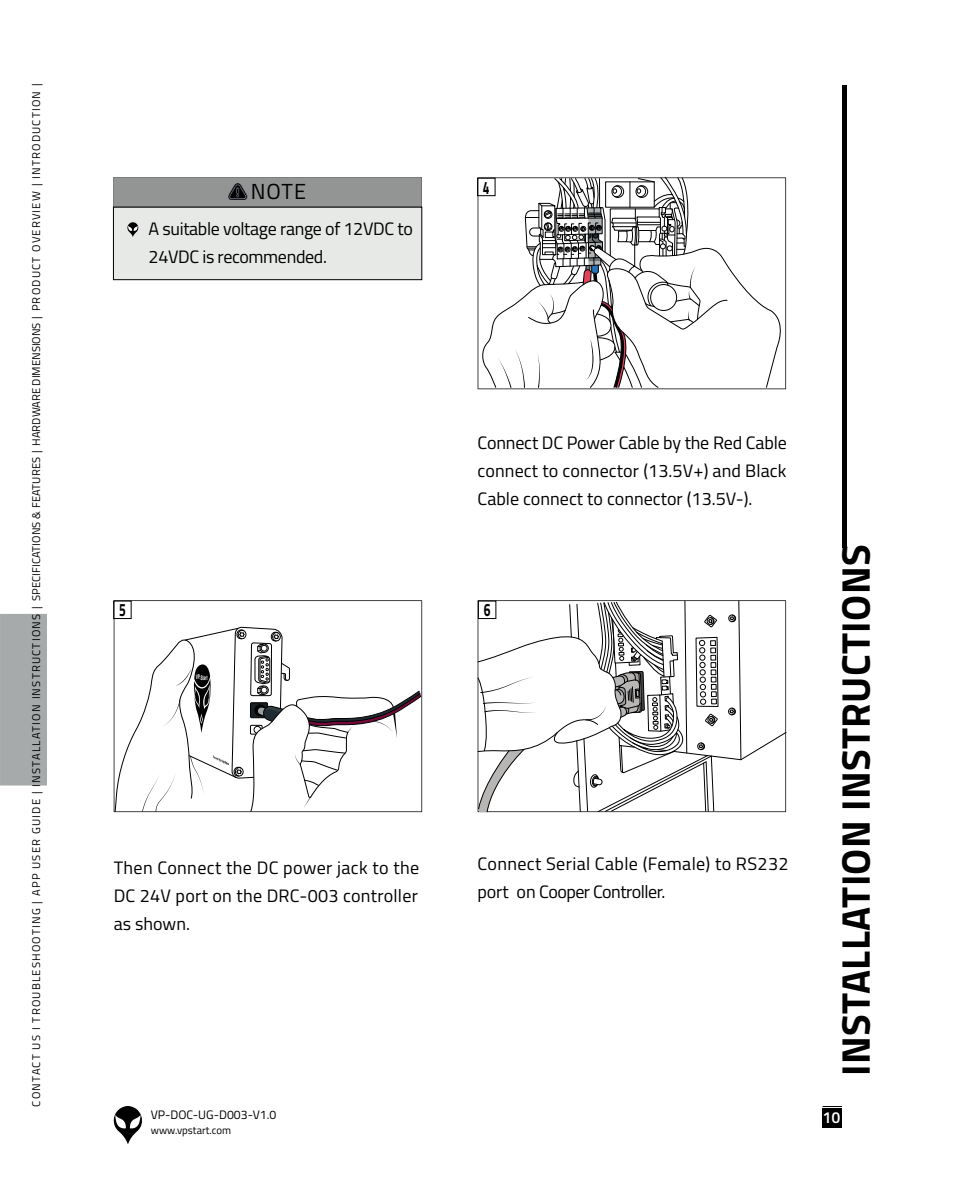
<style>
.page{position:relative;width:956px;height:1191px;background:#fff}
.page>*{position:absolute;margin:0;border:0;box-sizing:border-box;transform-origin:0 0}
.t1{font:700 40px "Titillium Web";letter-spacing:.01em;color:#000001}
.t2{font:21.8px "Titillium Web";color:#000001}
.t3{font:18px/28px "Titillium";letter-spacing:.005em;color:#000001;text-align:justify}
.t4{font:18px/28px "Titillium";letter-spacing:-.02em;color:#000001}
.t5{font:700 18px "Titillium";color:#000001;scale:.67 1}
.t6{font:16px "Titillium Semibold Upright";color:#fff}
.t7{font:12.2px "Titillium Web";color:#000001}
.t8{font:11.2px "Titillium";letter-spacing:.105em;color:#000001}
.t9{font:10.8px "Titillium Web";color:#000001}
.t10{font:700 6.6px "Arial";color:#fff;scale:.47 1}
</style>
<div class="page">
<svg style="left:113px;top:1106px;width:29px;height:38px"></svg>
<div style="left:842px;top:85px;width:5px;height:462px;background:#000001"></div>
<div style="left:822px;top:1108px;width:19px;height:19px;background:#000001"></div>
<svg style="left:822px;top:1106px;width:19px;height:1px"></svg>
<div style="left:0;top:614px;width:47px;height:171px;background:#a7aaaa"></div>
<div style="left:477px;top:178px;width:18px;height:18px;border:1px solid #000001"></div>
<div style="left:113px;top:601px;width:18px;height:18px;border:1px solid #000001"></div>
<div style="left:113px;top:207px;width:309px;height:73px;border:1px solid #000001"></div>
<svg style="left:113px;top:177px;width:309px;height:30px;background:#8f9191"></svg>
<svg style="left:127px;top:222px;width:12px;height:15px"></svg>
<img style="left:227px;top:182px;width:20px;height:18px">
<svg style="left:114px;top:600px;width:308px;height:213px"></svg>
<svg style="left:477px;top:600px;width:310px;height:213px"></svg>
<svg style="left:480px;top:176px;width:307px;height:213px"></svg>
<p class="t8" style="left:28px;top:1106px;width:1024px;rotate:-90deg">CONTACT US I TROUBLESHOOTING | APP USER GUIDE | INSTALLATION INSTRUCTIONS | SPECIFICATIONS &amp; FEATURES | HARDWARE DIMENSIONS | PRODUCT OVERVIEW | INTRODUCTION |</p>
<p class="t2" style="left:250px;top:175px;width:57px">NOTE</p>
<p class="t4" style="left:149px;top:213px;width:266px">A suitable voltage range of 12VDC to<br>24VDC is recommended.</p>
<p class="t5" style="left:483px;top:173px;width:12px">4</p>
<p class="t3" style="left:477px;top:428px;width:311px">Connect DC Power Cable by the Red Cable connect to connector (13.5V+) and Black Cable connect to connector (13.5V-).</p>
<p class="t5" style="left:119px;top:596px;width:12px">5</p>
<p class="t5" style="left:483px;top:596px;width:12px">6</p>
<p class="t10" style="left:196px;top:672px;width:26px;rotate:4deg">VP.Start</p>
<p class="t3" style="left:114px;top:852px;width:307px">Then Connect the DC power jack to the DC 24V port on the DRC-003 controller as shown.</p>
<p class="t3" style="left:477px;top:848px;width:312px">Connect Serial Cable (Female) to RS232 port on Cooper Controller.</p>
<p class="t7" style="left:151px;top:1105px;width:127px">VP-DOC-UG-D003-V1.0</p>
<p class="t9" style="left:151px;top:1122px;width:82px">www.vpstart.com</p>
<h1 class="t1" style="left:825px;top:1076px;width:533px;rotate:-90deg">INSTALLATION INSTRUCTIONS</h1>
<p class="t6" style="left:822px;top:1104px;width:19px">10</p>
</div>
